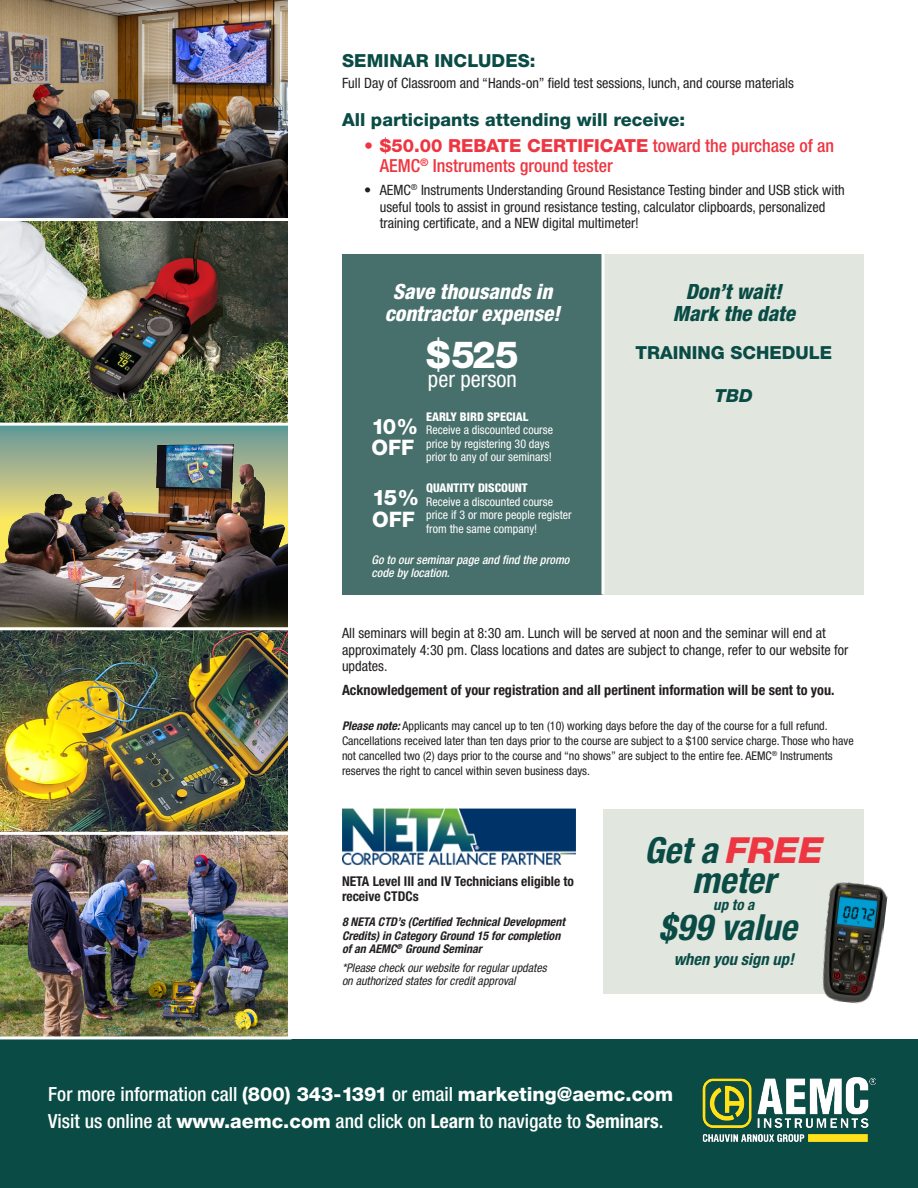
<style>
.page{position:relative;width:918px;height:1188px;background:#fff}
.page>*{position:absolute;margin:0;border:0;box-sizing:border-box;transform-origin:0 0}
.subheading{font:800 37.5px "Helvetica Neue LT Std";color:#fff}
.t1{font:italic 700 condensed 36px/30px "Helvetica Neue LT Std";color:#0a4c45;text-align:center}
.subheading-2{font:condensed 22.5px "Helvetica Neue LT Std";color:#fff}
.subheading-3{font:800 21.3px "Helvetica Neue LT Std";color:#fff}
.subheading-4{font:italic 800 condensed 21px/22.5px "Helvetica Neue LT Std";color:#fff;text-align:center}
.subheading-5{font:italic 800 condensed 21px/22.5px "Helvetica Neue LT Std";color:#0a4c45;text-align:center}
.t2{font:500 condensed 19.5px "Helvetica Neue LT Std";color:#fff}
.t3{font:800 19.5px "Helvetica Neue LT Std";color:#fff}
.t4{font:500 condensed 18px/19.5px "Helvetica Neue LT Std";color:#ee3642}
.subheading-6{font:800 18px "Helvetica Neue LT Std";color:#0a4c45}
.subheading-7{font:italic 800 18px "Helvetica Neue LT Std";color:#0a4c45}
.t5{font:italic 700 condensed 16.5px "Helvetica Neue LT Std";color:#0a4c45}
.t6{font:italic 700 condensed 15px "Helvetica Neue LT Std";color:#0a4c45}
.body{font:condensed 14.25px/16.5px "Helvetica Neue LT Std";color:#231f20}
.body-2{font:700 condensed 14.25px "Helvetica Neue LT Std";color:#231f20}
.body-3{font:700 condensed 13.5px/15px "Helvetica Neue LT Std";color:#231f20}
.body-4{font:condensed 12px/15px "Helvetica Neue LT Std";color:#231f20}
.body-5{font:condensed 12px/13.5px "Helvetica Neue LT Std";color:#fff}
.body-6{font:italic 700 condensed 12px/13.5px "Helvetica Neue LT Std";color:#231f20}
.body-7{font:italic condensed 12px/13.5px "Helvetica Neue LT Std";color:#231f20}
.body-8{font:italic 500 condensed 12px/13.5px "Helvetica Neue LT Std";color:#fff}
.body-9{font:800 condensed 12px "Helvetica Neue LT Std";color:#fff}
.s1{font-weight:800;font-stretch:normal}
.s2{font-weight:700;font-style:italic}
.s3{font-weight:800;font-stretch:normal;color:#ee3642}
.s4{font-weight:500;font-stretch:condensed}
.s5{font-weight:700}
</style>
<div class="page">
<img style="left:0;top:0;width:288px;height:832px">
<img style="left:0;top:835px;width:288px;height:205px">
<div style="left:0;top:1040px;width:918px;height:148px;background:#0a4c45"></div>
<img style="left:702px;top:1077px;width:174px;height:65px">
<img style="left:342px;top:809px;width:234px;height:56px">
<div style="left:604px;top:809px;width:260px;height:184px;background:#e1e7df"></div>
<img style="left:818px;top:882px;width:70px;height:122px">
<img style="left:0;top:426px;width:288px;height:201px">
<hr style="left:0;top:1036px;width:292px;height:3px;background:#fff">
<hr style="left:0;top:627px;width:288px;height:3px;background:#fff">
<hr style="left:0;top:423px;width:288px;height:3px;background:#fff">
<hr style="left:0;top:218px;width:288px;height:3px;background:#fff">
<div style="left:342px;top:254px;width:261px;height:341px;background:#476f6b"></div>
<div style="left:604px;top:254px;width:260px;height:341px;background:#e1e7df"></div>
<hr style="left:602px;top:254px;width:2px;height:341px;background:#fff">
<p class="subheading-6" style="left:342px;top:50px;width:195px">SEMINAR INCLUDES:</p>
<p class="body" style="left:342px;top:75px;width:453px">Full Day of Classroom and “Hands-on” field test sessions, lunch, and course materials</p>
<p class="subheading-6" style="left:342px;top:109px;width:345px">All participants attending will receive:</p>
<p class="t4" style="left:380px;top:136px;width:456px;text-indent:-16px"><span class="s1">• $50.00 REBATE CERTIFICATE</span> toward the purchase of an<br>AEMC<sup>®</sup> Instruments ground tester</p>
<p class="body" style="left:380px;top:182px;width:466px;text-indent:-16px">• AEMC<sup>®</sup> Instruments Understanding Ground Resistance Testing binder and USB stick with useful tools to assist in ground resistance testing, calculator clipboards, personalized training certificate, and a NEW digital multimeter!</p>
<p class="subheading-4" style="left:385px;top:280px;width:177px">Save thousands in contractor expense!</p>
<p class="subheading" style="left:426px;top:332px;width:94px">$525</p>
<p class="subheading-2" style="left:428px;top:366px;width:91px">per person</p>
<p class="subheading-3" style="left:372px;top:414px;width:48px">10%</p>
<p class="subheading-3" style="left:372px;top:435px;width:44px">OFF</p>
<p class="body-9" style="left:426px;top:409px;width:104px">EARLY BIRD SPECIAL</p>
<p class="body-5" style="left:426px;top:423px;width:128px">Receive a discounted course price by registering 30 days prior to any of our seminars!</p>
<p class="body-9" style="left:426px;top:481px;width:103px">QUANTITY DISCOUNT</p>
<p class="body-5" style="left:426px;top:495px;width:147px">Receive a discounted course price if 3 or more people register from the same company!</p>
<p class="body-8" style="left:372px;top:553px;width:199px">Go to our seminar page and find the promo code by location.</p>
<p class="subheading-3" style="left:372px;top:485px;width:49px">15%</p>
<p class="subheading-3" style="left:372px;top:506px;width:44px">OFF</p>
<p class="subheading-5" style="left:673px;top:280px;width:124px">Don’t wait!<br>Mark the date</p>
<p class="subheading-6" style="left:636px;top:342px;width:198px">TRAINING SCHEDULE</p>
<p class="subheading-7" style="left:715px;top:385px;width:39px">TBD</p>
<p class="body" style="left:342px;top:625px;width:508px">All seminars will begin at 8:30 am. Lunch will be served at noon and the seminar will end at approximately 4:30 pm. Class locations and dates are subject to change, refer to our website for updates.</p>
<p class="body-2" style="left:342px;top:681px;width:494px">Acknowledgement of your registration and all pertinent information will be sent to you.</p>
<p class="body-4" style="left:342px;top:718px;width:513px"><span class="s2">Please note:</span> Applicants may cancel up to ten (10) working days before the day of the course for a full refund.<br>Cancellations received later than ten days prior to the course are subject to a $100 service charge. Those who have not cancelled two (2) days prior to the course and “no shows” are subject to the entire fee. AEMC<sup>®</sup> Instruments reserves the right to cancel within seven business days.</p>
<p class="body-3" style="left:342px;top:873px;width:233px">NETA Level III and IV Technicians eligible to receive CTDCs</p>
<p class="body-6" style="left:342px;top:916px;width:224px">8 NETA CTD’s (Certified Technical Development<br>Credits) in Category Ground 15 for completion of an AEMC<sup>®</sup> Ground Seminar</p>
<p class="body-7" style="left:342px;top:961px;width:206px">*Please check our website for regular updates on authorized states for credit approval</p>
<p class="t1" style="left:644px;top:836px;width:181px">Get a <span class="s3">FREE </span>meter</p>
<p class="t6" style="left:713px;top:895px;width:43px">up to a</p>
<p class="t1" style="left:659px;top:913px;width:139px">$99 value</p>
<p class="t5" style="left:674px;top:949px;width:122px">when you sign up!</p>
<p class="t3" style="left:48px;top:1082px;width:626px"><span class="s4">For more information call</span> (800) 343-1391 <span class="s4">or email</span> marketing@aemc.com</p>
<p class="t2" style="left:48px;top:1109px;width:617px">Visit us online at <span class="s1">www.aemc.com</span> and click on <span class="s5">Learn</span> to navigate to <span class="s5">Seminars</span>.</p>
</div>
